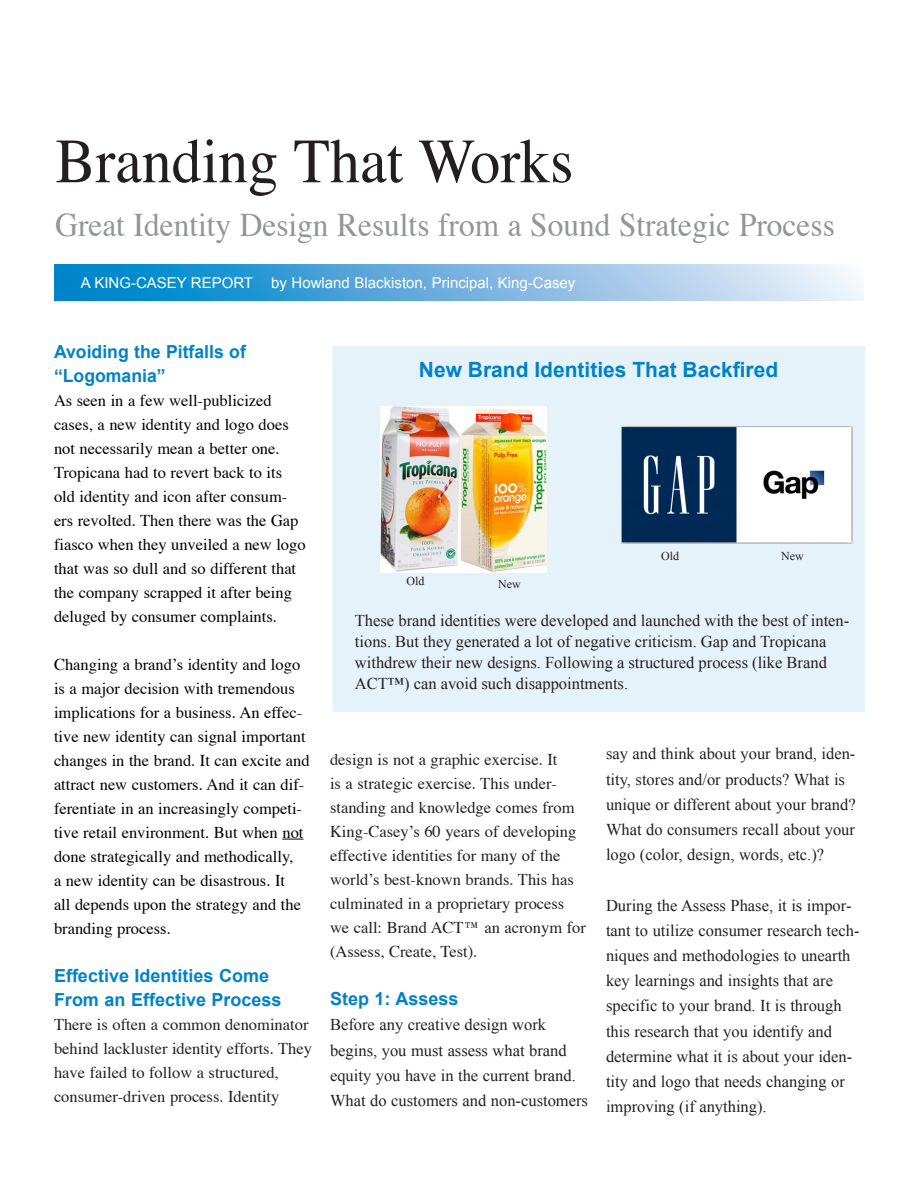
<style>
.page{position:relative;width:918px;height:1188px;background:#fff}
.page>*{position:absolute;margin:0;border:0;box-sizing:border-box;transform-origin:0 0}
.t1{font:63px "Times";color:#231f20;scale:.95 1}
.t2{font:33px "Times";color:#939598;scale:.95 1}
.t3{font:700 21px "Arial";color:#0082c8}
.t4{font:700 18px/24px "Arial";color:#0082c8}
.t5{font:16.5px/25.2px "Times New Roman";color:#231f20}
.t6{font:16.5px/24px "Times";color:#000}
.t7{font:16.5px/24px "Times";color:#231f20}
.t8{font:15px "Arial";color:#fff}
.t9{font:12px "Times New Roman";color:#231f20}
</style>
<div class="page">
<svg style="left:282px;top:839px;width:22px;height:1px"></svg>
<div style="left:54px;top:264px;width:810px;height:36px;background:linear-gradient(to right,#007bc6,#f7f0f9)"></div>
<div style="left:331px;top:345px;width:535px;height:368px;background:#e6f2f9;border:1px solid #e0ecf7"></div>
<img style="left:622px;top:426px;width:231px;height:117px">
<img style="left:380px;top:406px;width:167px;height:167px">
<p class="t1" style="left:55px;top:102px;width:547px">Branding That Works</p>
<p class="t2" style="left:55px;top:194px;width:822px">Great Identity Design Results from a Sound Strategic Process</p>
<p class="t8" style="left:81px;top:272px;width:496px">A KING-CASEY REPORT by Howland Blackiston, Principal, King-Casey</p>
<p class="t4" style="left:54px;top:340px;width:193px">Avoiding the Pitfalls of “Logomania”</p>
<p class="t6" style="left:54px;top:387px;width:253px">As seen in a few well-publicized cases, a new identity and logo does not necessarily mean a better one.<br>Tropicana had to revert back to its old identity and icon after consum&shy;ers revolted. Then there was the Gap fiasco when they unveiled a new logo that was so dull and so different that the company scrapped it after being deluged by consumer complaints.</p>
<p class="t6" style="left:54px;top:651px;width:257px">Changing a brand’s identity and logo is a major decision with tremendous implications for a business. An effec&shy;tive new identity can signal important changes in the brand. It can excite and attract new customers. And it can dif&shy;ferentiate in an increasingly competi&shy;tive retail environment. But when not done strategically and methodically,<br>a new identity can be disastrous. It<br>all depends upon the strategy and the branding process.</p>
<p class="t4" style="left:54px;top:964px;width:229px">Effective Identities Come<br>From an Effective Process</p>
<p class="t7" style="left:54px;top:1011px;width:259px">There is often a common denominator behind lackluster identity efforts. They have failed to follow a structured, consumer-driven process. Identity</p>
<p class="t3" style="left:419px;top:356px;width:361px">New Brand Identities That Backfired</p>
<p class="t9" style="left:407px;top:573px;width:19px">Old</p>
<p class="t9" style="left:498px;top:575px;width:24px">New</p>
<p class="t9" style="left:661px;top:548px;width:19px">Old</p>
<p class="t9" style="left:781px;top:547px;width:24px">New</p>
<p class="t5" style="left:355px;top:610px;width:496px;line-height:21px">These brand identities were developed and launched with the best of inten&shy;tions. But they generated a lot of negative criticism. Gap and Tropicana withdrew their new designs. Following a structured process (like Brand ACT™) can avoid such disappointments.</p>
<p class="t7" style="left:330px;top:746px;width:257px">design is not a graphic exercise. It<br>is a strategic exercise. This under&shy;standing and knowledge comes from King-Casey’s 60 years of developing effective identities for many of the world’s best-known brands. This has culminated in a proprietary process we call: Brand ACT™ an acronym for (Assess, Create, Test).</p>
<p class="t4" style="left:330px;top:987px;width:130px">Step 1: Assess</p>
<p class="t5" style="left:330px;top:1012px;width:259px">Before any creative design work begins, you must assess what brand equity you have in the current brand.<br>What do customers and non-customers</p>
<p class="t5" style="left:606px;top:741px;width:251px">say and think about your brand, iden&shy;tity, stores and/or products? What is unique or different about your brand?<br>What do consumers recall about your logo (color, design, words, etc.)?</p>
<p class="t5" style="left:606px;top:892px;width:255px">During the Assess Phase, it is impor&shy;tant to utilize consumer research tech&shy;niques and methodologies to unearth key learnings and insights that are specific to your brand. It is through this research that you identify and determine what it is about your iden&shy;tity and logo that needs changing or improving (if anything).</p>
</div>
